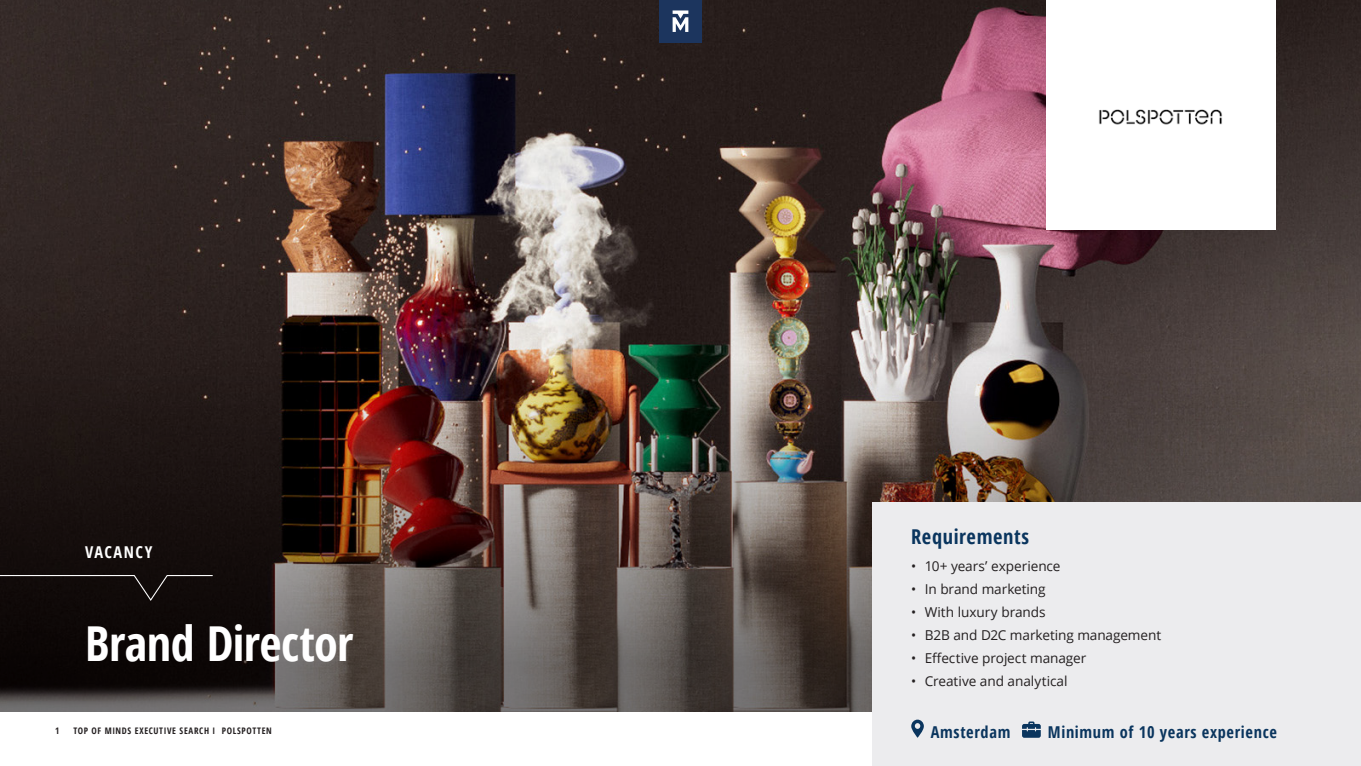
<style>
.page{position:relative;width:1361px;height:766px;background:#fff}
.page>*{position:absolute;margin:0;border:0;box-sizing:border-box;transform-origin:0 0}
.Page_header_kopie{font:700 condensed 48.15px "Open Sans";letter-spacing:-.01em;color:#fff}
.t1{font:700 condensed 20.4px "Open Sans";letter-spacing:.03em;color:#0a355e}
.t2{font:700 condensed 16.35px "Open Sans";letter-spacing:.04em;color:#0a355e}
.t3{font:700 condensed 16.27px "Open Sans";letter-spacing:.09em;color:#fff}
.t4{font:13.65px "Open Sans";letter-spacing:-.005em;color:#231f20}
.t5{font:700 condensed 9px "Open Sans";letter-spacing:.075em;color:#231f20}
</style>
<div class="page">
<img style="left:0;top:0;width:1361px;height:332px">
<img style="left:0;top:332px;width:1361px;height:379px">
<svg style="left:0;top:574px;width:214px;height:27px;background:#1b1514"></svg>
<div style="left:872px;top:502px;width:489px;height:263px;background:#ececee"></div>
<svg style="left:911px;top:719px;width:13px;height:18px"></svg>
<svg style="left:1022px;top:721px;width:19px;height:16px"></svg>
<div style="left:1046px;top:0;width:230px;height:229px;background:#fff"></div>
<img style="left:1099px;top:109px;width:124px;height:16px">
<div style="left:659px;top:0;width:43px;height:43px;background:#1c355e"></div>
<svg style="left:672px;top:10px;width:16px;height:22px"></svg>
<p class="t3" style="left:85px;top:540px;width:69px">VACANCY</p>
<p class="Page_header_kopie" style="left:85px;top:610px;width:270px">Brand Director</p>
<p class="t1" style="left:911px;top:522px;width:119px">Requirements</p>
<p class="t4" style="left:911px;top:556px;width:151px">• 10+ years’ experience</p>
<p class="t4" style="left:911px;top:579px;width:136px">• In brand marketing</p>
<p class="t4" style="left:911px;top:602px;width:136px">• With luxury brands</p>
<p class="t4" style="left:911px;top:625px;width:251px">• B2B and D2C marketing management</p>
<p class="t4" style="left:911px;top:648px;width:176px">• Effective project manager</p>
<p class="t4" style="left:911px;top:672px;width:158px">• Creative and analytical</p>
<p class="t5" style="left:55px;top:724px;width:6px">1</p>
<p class="t5" style="left:73px;top:724px;width:200px">TOP OF MINDS EXECUTIVE SEARCH I POLSPOTTEN</p>
<p class="t2" style="left:931px;top:720px;width:81px">Amsterdam</p>
<p class="t2" style="left:1048px;top:720px;width:230px">Minimum of 10 years experience</p>
</div>
